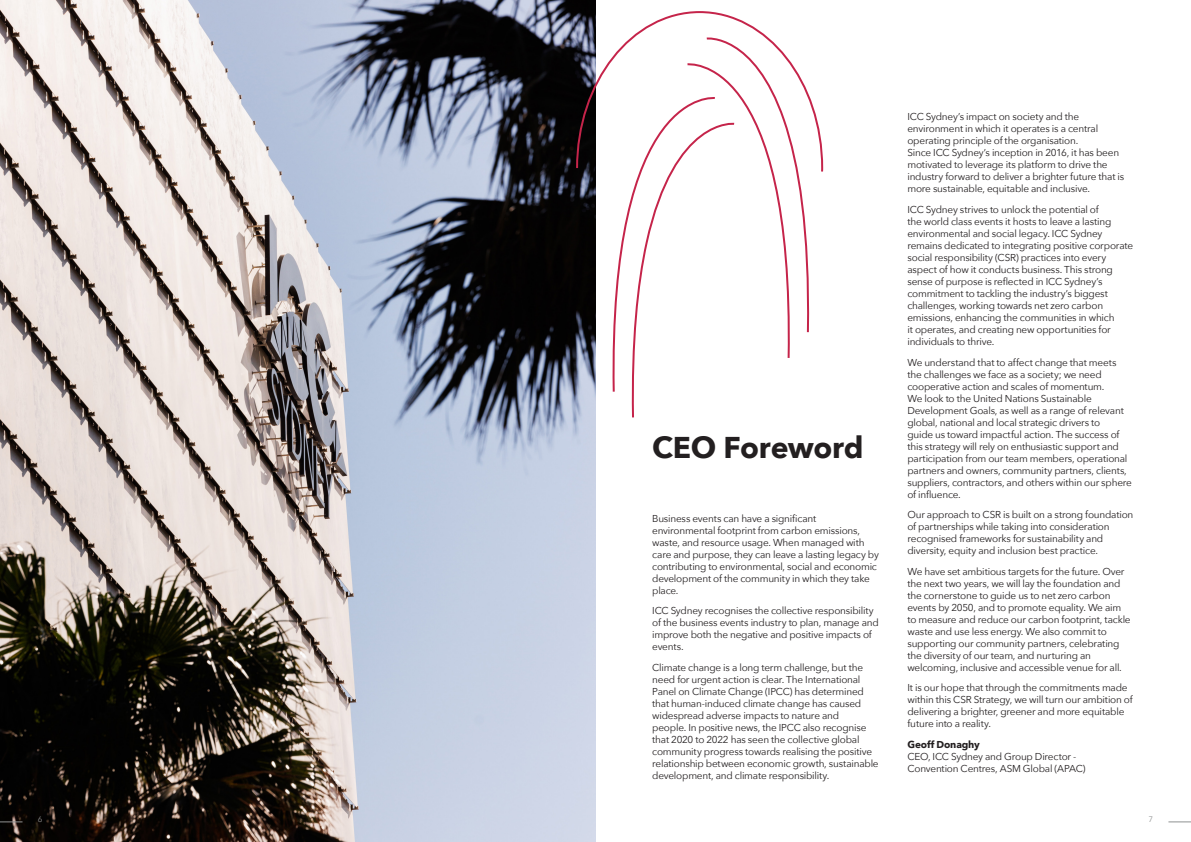
<style>
.page{position:relative;width:1191px;height:842px;background:#fff}
.page>*{position:absolute;margin:0;border:0;box-sizing:border-box;transform-origin:0 0}
.Heading{font:700 30px "Avenir Next";letter-spacing:-.01em;color:#231f20}
.Body_Copy{font:10px/12px "Avenir Next";letter-spacing:-.02em;color:#231f20}
.t1{font:8px "Avenir Next";color:#8f9191}
.s1{font-weight:700}
</style>
<div class="page">
<img style="left:0;top:0;width:595px;height:842px">
<svg style="left:575px;top:10px;width:249px;height:409px"></svg>
<svg style="left:1168px;top:821px;width:23px;height:1px"></svg>
<svg style="left:0;top:821px;width:23px;height:1px"></svg>
<p class="Heading" style="left:652px;top:421px;width:213px">CEO Foreword</p>
<p class="Body_Copy" style="left:652px;top:512px;width:228px">Business events can have a significant environmental footprint from carbon emissions, waste, and resource usage. When managed with care and purpose, they can leave a lasting legacy by contributing to environmental, social and economic development of the community in which they take place.</p>
<p class="Body_Copy" style="left:652px;top:604px;width:228px">ICC Sydney recognises the collective responsibility of the business events industry to plan, manage and improve both the negative and positive impacts of events.</p>
<p class="Body_Copy" style="left:652px;top:661px;width:228px">Climate change is a long term challenge, but the need for urgent action is clear. The International Panel on Climate Change (IPCC) has determined that human-induced climate change has caused widespread adverse impacts to nature and<br>people. In positive news, the IPCC also recognise that 2020 to 2022 has seen the collective global community progress towards realising the positive relationship between economic growth, sustainable development, and climate responsibility.</p>
<p class="Body_Copy" style="left:907px;top:111px;width:218px">ICC Sydney’s impact on society and the environment in which it operates is a central operating principle of the organisation.<br>Since ICC Sydney’s inception in 2016, it has been motivated to leverage its platform to drive the industry forward to deliver a brighter future that is more sustainable, equitable and inclusive.</p>
<p class="Body_Copy" style="left:907px;top:203px;width:227px">ICC Sydney strives to unlock the potential of<br>the world class events it hosts to leave a lasting environmental and social legacy. ICC Sydney remains dedicated to integrating positive corporate social responsibility (CSR) practices into every aspect of how it conducts business. This strong sense of purpose is reflected in ICC Sydney’s commitment to tackling the industry’s biggest challenges, working towards net zero carbon emissions, enhancing the communities in which<br>it operates, and creating new opportunities for individuals to thrive.</p>
<p class="Body_Copy" style="left:907px;top:356px;width:226px">We understand that to affect change that meets the challenges we face as a society; we need cooperative action and scales of momentum.<br>We look to the United Nations Sustainable Development Goals, as well as a range of relevant global, national and local strategic drivers to<br>guide us toward impactful action. The success of this strategy will rely on enthusiastic support and participation from our team members, operational partners and owners, community partners, clients, suppliers, contractors, and others within our sphere of influence.</p>
<p class="Body_Copy" style="left:907px;top:508px;width:227px">Our approach to CSR is built on a strong foundation of partnerships while taking into consideration recognised frameworks for sustainability and diversity, equity and inclusion best practice.</p>
<p class="Body_Copy" style="left:907px;top:565px;width:225px">We have set ambitious targets for the future. Over the next two years, we will lay the foundation and the cornerstone to guide us to net zero carbon events by 2050, and to promote equality. We aim to measure and reduce our carbon footprint, tackle waste and use less energy. We also commit to supporting our community partners, celebrating the diversity of our team, and nurturing an welcoming, inclusive and accessible venue for all.</p>
<p class="Body_Copy" style="left:907px;top:681px;width:227px">It is our hope that through the commitments made within this CSR Strategy, we will turn our ambition of delivering a brighter, greener and more equitable future into a reality.</p>
<p class="Body_Copy" style="left:907px;top:738px;width:180px"><span class="s1">Geoff Donaghy<br></span>CEO, ICC Sydney and Group Director -<br>Convention Centres, ASM Global (APAC)</p>
<p class="t1" style="left:38px;top:813px;width:6px">6</p>
<p class="t1" style="left:1148px;top:813px;width:6px">7</p>
</div>
